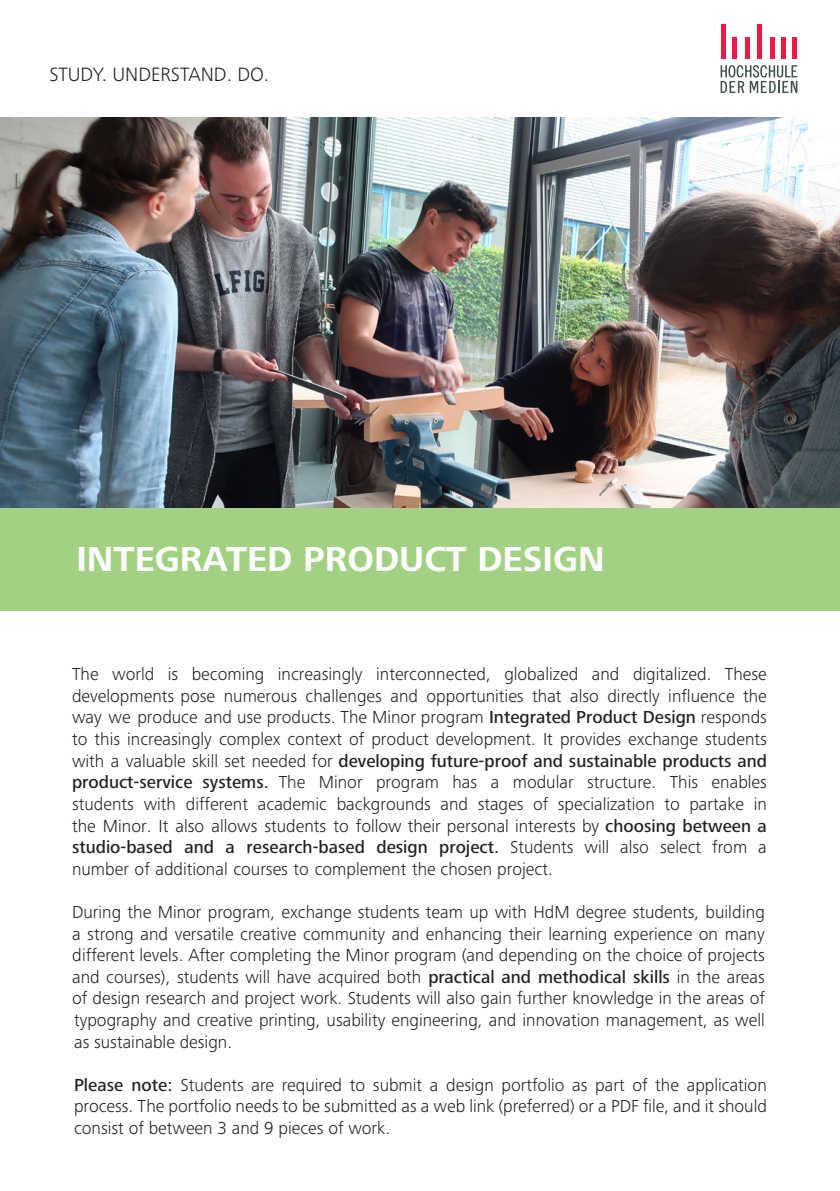
<style>
.page{position:relative;width:840px;height:1191px;background:#fff}
.page>*{position:absolute;margin:0;border:0;box-sizing:border-box;transform-origin:0 0}
.t1{font:700 36px "Hd M Frutiger Next Pro";color:#fff}
.t2{font:300 20px "Hd M Frutiger Next Pro";color:#231f20}
.t3{font:300 18px/21.6px "Hd M Frutiger Next Pro";color:#231f20;text-align:justify}
.s1{font-weight:500}
</style>
<div class="page">
<img style="left:0;top:117px;width:839px;height:391px">
<div style="left:720px;top:24px;width:5px;height:35px;background:#ed1845"></div>
<div style="left:731px;top:37px;width:5px;height:22px;background:#ed1845"></div>
<div style="left:744px;top:37px;width:5px;height:22px;background:#ed1845"></div>
<div style="left:756px;top:24px;width:5px;height:35px;background:#ed1845"></div>
<div style="left:769px;top:37px;width:5px;height:22px;background:#ed1845"></div>
<div style="left:780px;top:37px;width:5px;height:22px;background:#ed1845"></div>
<div style="left:792px;top:37px;width:5px;height:22px;background:#ed1845"></div>
<svg style="left:720px;top:65px;width:77px;height:28px"></svg>
<div style="left:0;top:508px;width:839px;height:102px;background:#a3d184"></div>
<p class="t2" style="left:49px;top:63px;width:221px">STUDY. UNDERSTAND. DO.</p>
<h1 class="t1" style="left:76px;top:538px;width:529px">INTEGRATED PRODUCT DESIGN</h1>
<p class="t3" style="left:72px;top:663px;width:696px">The world is becoming increasingly interconnected, globalized and digitalized. These developments pose numerous challenges and opportunities that also directly influence the way we produce and use products. The Minor program <span class="s1">Integrated Product Design</span> responds to this increasingly complex context of product development. It provides exchange students with a valuable skill set needed for <span class="s1">developing future-proof and sustainable products and product-service systems.</span> The Minor program has a modular structure. This enables students with different academic backgrounds and stages of specialization to partake in the Minor. It also allows students to follow their personal interests by <span class="s1">choosing between a studio-based and a research-based design project.</span> Students will also select from a number of additional courses to complement the chosen project.</p>
<p class="t3" style="left:72px;top:901px;width:694px">During the Minor program, exchange students team up with HdM degree students, building a strong and versatile creative community and enhancing their learning experience on many different levels. After completing the Minor program (and depending on the choice of projects and courses), students will have acquired both <span class="s1">practical and methodical skills</span> in the areas of design research and project work. Students will also gain further knowledge in the areas of typography and creative printing, usability engineering, and innovation management, as well as sustainable design.</p>
<p class="t3" style="left:74px;top:1074px;width:694px"><span class="s1">Please note:</span> Students are required to submit a design portfolio as part of the application process. The portfolio needs to be submitted as a web link (preferred) or a PDF file, and it should consist of between 3 and 9 pieces of work.</p>
</div>
